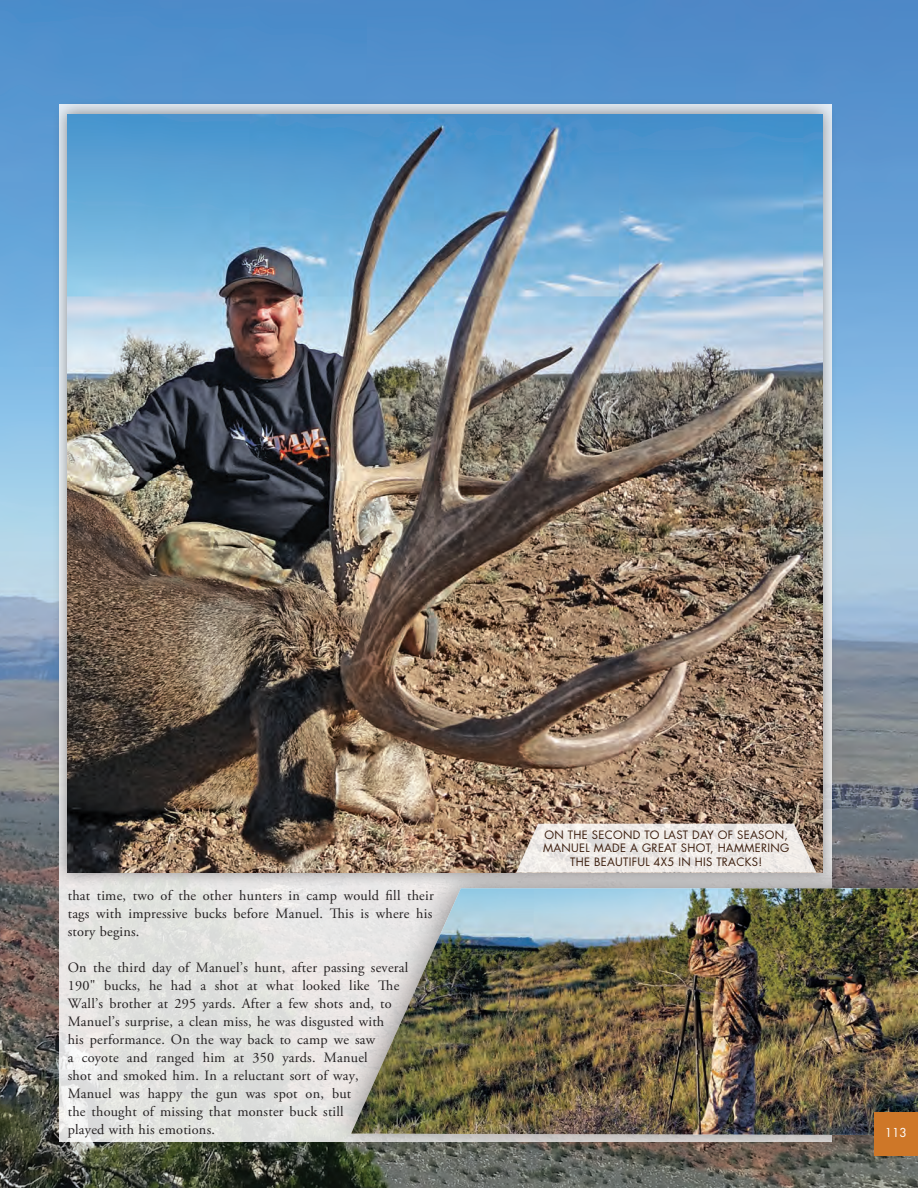
<style>
.page{position:relative;width:918px;height:1188px;background:#fff}
.page>*{position:absolute;margin:0;border:0;box-sizing:border-box;transform-origin:0 0}
.NormalStory{font:14.25px/18px "Adobe Garamond Pro";letter-spacing:.015em;color:#231f20;text-align:justify}
.Page_Number{font:12px "Futura LT";color:#fff}
.Photo_Caption{font:11.25px/13.5px "Futura LT";letter-spacing:.025em;color:#3c1e0d;text-align:center}
</style>
<div class="page">
<img style="left:0;top:0;width:918px;height:1188px">
<div style="left:59px;top:104px;width:773px;height:1038px;background:#e2e3e0"></div>
<div style="left:52px;top:98px;width:786px;height:788px;background:#231f20;opacity:.48"></div>
<img style="left:68px;top:114px;width:755px;height:759px">
<div style="left:325px;top:856px;width:593px;height:306px;background:#231f20;opacity:.48"></div>
<img style="left:351px;top:888px;width:567px;height:247px">
<div style="left:874px;top:1112px;width:44px;height:43px;background:#ce7728"></div>
<svg style="left:516px;top:824px;width:300px;height:49px"></svg>
<p class="NormalStory" style="left:68px;top:887px;width:367px">that time, two of the other hunters in camp would fill their tags with impressive bucks before Manuel. This is where his story begins.</p>
<p class="NormalStory" style="left:68px;top:959px;width:342px;text-align:left">On the third day of Manuel’s hunt, after passing several 190" bucks, he had a shot at what looked like The Wall’s brother at 295 yards. After a few shots and, to Manuel’s surprise, a clean miss, he was disgusted with<br>his performance. On the way back to camp we saw<br>a coyote and ranged him at 350 yards. Manuel<br>shot and smoked him. In a reluctant sort of way,<br>Manuel was happy the gun was spot on, but<br>the thought of missing that monster buck still<br>played with his emotions.</p>
<p class="Photo_Caption" style="left:543px;top:828px;width:248px">ON THE SECOND TO LAST DAY OF SEASON,<br>MANUEL MADE A GREAT SHOT, HAMMERING<br>THE BEAUTIFUL 4X5 IN HIS TRACKS!</p>
<p class="Page_Number" style="left:885px;top:1125px;width:24px">113</p>
</div>
